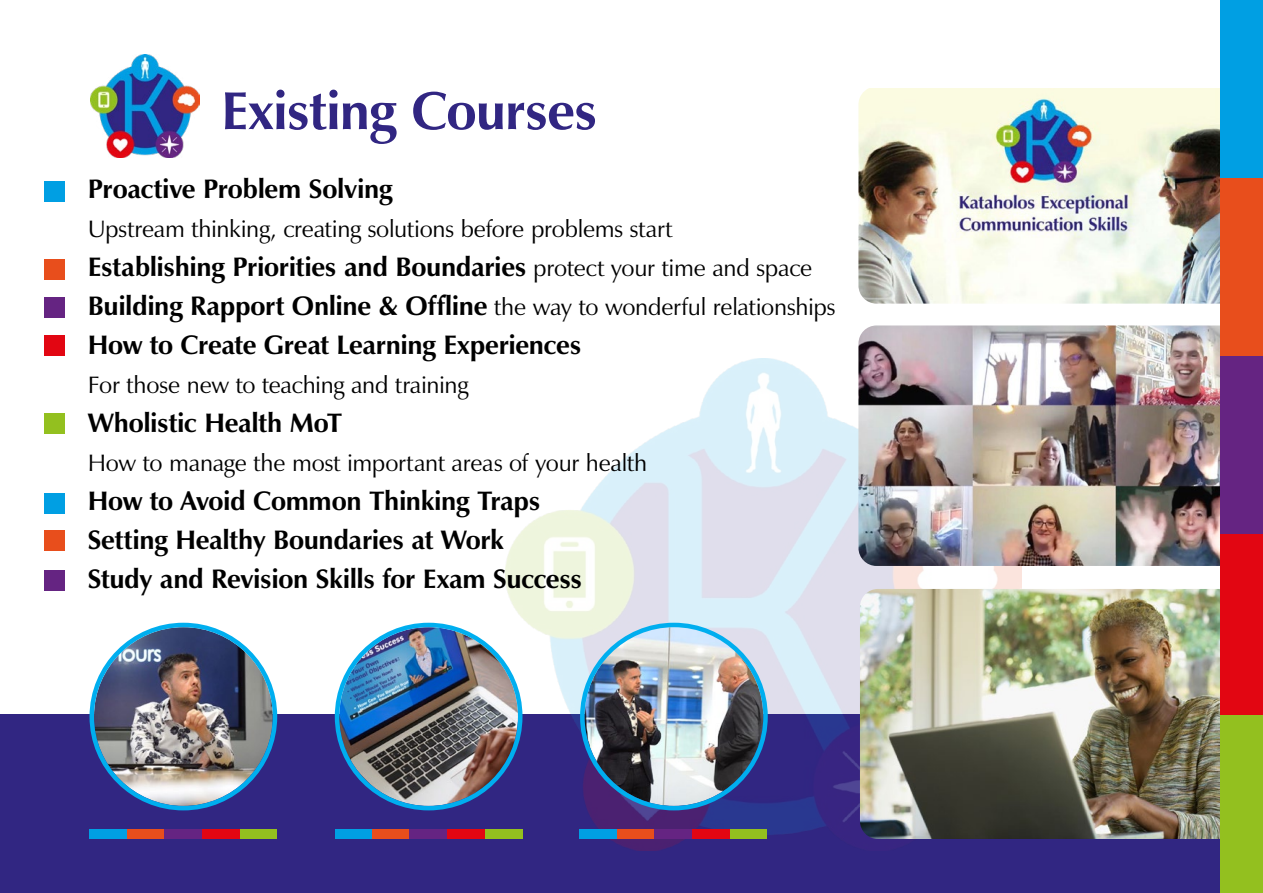
<style>
.page{position:relative;width:1263px;height:893px;background:#fff}
.page>*{position:absolute;margin:0;border:0;box-sizing:border-box;transform-origin:0 0}
.t1{font:700 54px "Zapf Humanist 601 BT";letter-spacing:-.015em;color:#312682}
.t2{font:700 27px/39px "Zapf Humanist 601 BT";letter-spacing:-.015em;color:#000}
.t3{font:24px "Zapf Humanist 601 BT";letter-spacing:-.01em;color:#000}
.s1{font-weight:400;font-size:24px}
.s2{font-weight:700;font-size:27px}
</style>
<div class="page">
<div style="left:0;top:714px;width:1242px;height:178px;background:#312682"></div>
<img style="left:858px;top:88px;width:362px;height:216px">
<img style="left:505px;top:359px;width:517px;height:492px">
<img style="left:94px;top:627px;width:179px;height:179px;border-radius:89px">
<div style="left:90px;top:623px;width:187px;height:187px;border:4px solid #00aeef;border-radius:50%"></div>
<img style="left:339px;top:627px;width:179px;height:179px;border-radius:89px">
<div style="left:335px;top:623px;width:187px;height:187px;border:4px solid #00aeef;border-radius:50%"></div>
<img style="left:585px;top:627px;width:178px;height:179px;border-radius:89px">
<div style="left:580px;top:623px;width:188px;height:187px;border:4px solid #00aeef;border-radius:50%"></div>
<img style="left:858px;top:325px;width:362px;height:241px">
<img style="left:860px;top:589px;width:360px;height:250px">
<div style="left:1220px;top:0;width:43px;height:179px;background:#009fe3"></div>
<div style="left:1220px;top:179px;width:43px;height:178px;background:#e84e1c"></div>
<div style="left:1220px;top:356px;width:43px;height:178px;background:#652482"></div>
<div style="left:1220px;top:714px;width:43px;height:179px;background:#93c01f"></div>
<div style="left:1220px;top:534px;width:43px;height:180px;background:#e20612"></div>
<div style="left:90px;top:829px;width:37px;height:10px;background:#009fe3"></div>
<div style="left:127px;top:829px;width:38px;height:10px;background:#e84e1c"></div>
<div style="left:240px;top:829px;width:37px;height:10px;background:#93c01f"></div>
<div style="left:202px;top:829px;width:38px;height:10px;background:#e20612"></div>
<div style="left:164px;top:829px;width:38px;height:10px;background:#652482"></div>
<div style="left:335px;top:829px;width:37px;height:10px;background:#009fe3"></div>
<div style="left:372px;top:829px;width:38px;height:10px;background:#e84e1c"></div>
<div style="left:485px;top:829px;width:37px;height:10px;background:#93c01f"></div>
<div style="left:447px;top:829px;width:38px;height:10px;background:#e20612"></div>
<div style="left:410px;top:829px;width:37px;height:10px;background:#652482"></div>
<div style="left:579px;top:829px;width:38px;height:10px;background:#009fe3"></div>
<div style="left:617px;top:829px;width:37px;height:10px;background:#e84e1c"></div>
<div style="left:729px;top:829px;width:38px;height:10px;background:#93c01f"></div>
<div style="left:691px;top:829px;width:38px;height:10px;background:#e20612"></div>
<div style="left:654px;top:829px;width:38px;height:10px;background:#652482"></div>
<img style="left:91px;top:54px;width:108px;height:104px">
<div style="left:44px;top:181px;width:21px;height:20px;background:#009fe3"></div>
<div style="left:44px;top:259px;width:21px;height:20px;background:#e84e1c"></div>
<div style="left:44px;top:297px;width:21px;height:21px;background:#652482"></div>
<div style="left:44px;top:493px;width:21px;height:21px;background:#009fe3"></div>
<div style="left:44px;top:335px;width:21px;height:21px;background:#e20612"></div>
<div style="left:44px;top:530px;width:21px;height:21px;background:#e84e1c"></div>
<div style="left:44px;top:570px;width:21px;height:21px;background:#652482"></div>
<div style="left:44px;top:413px;width:21px;height:21px;background:#93c01f"></div>
<h1 class="t1" style="left:221px;top:77px;width:378px">Existing Courses</h1>
<p class="t2" style="left:88px;top:169px;width:306px">Proactive Problem Solving</p>
<p class="t3" style="left:88px;top:214px;width:586px">Upstream thinking, creating solutions before problems start</p>
<p class="t2" style="left:88px;top:247px;width:726px">Establishing Priorities and Boundaries <span class="s1">protect your time and space</span></p>
<p class="t3" style="left:88px;top:292px;width:749px"><span class="s2">Building Rapport Online &amp; Offline</span> the way to wonderful relationships</p>
<p class="t2" style="left:88px;top:325px;width:495px">How to Create Great Learning Experiences</p>
<p class="t3" style="left:88px;top:370px;width:382px">For those new to teaching and training</p>
<p class="t2" style="left:88px;top:403px;width:256px">Wholistic Health MoT</p>
<p class="t3" style="left:88px;top:448px;width:561px">How to manage the most important areas of your health</p>
<p class="t2" style="left:88px;top:481px;width:496px">How to Avoid Common Thinking Traps<br>Setting Healthy Boundaries at Work<br>Study and Revision Skills for Exam Success</p>
</div>
